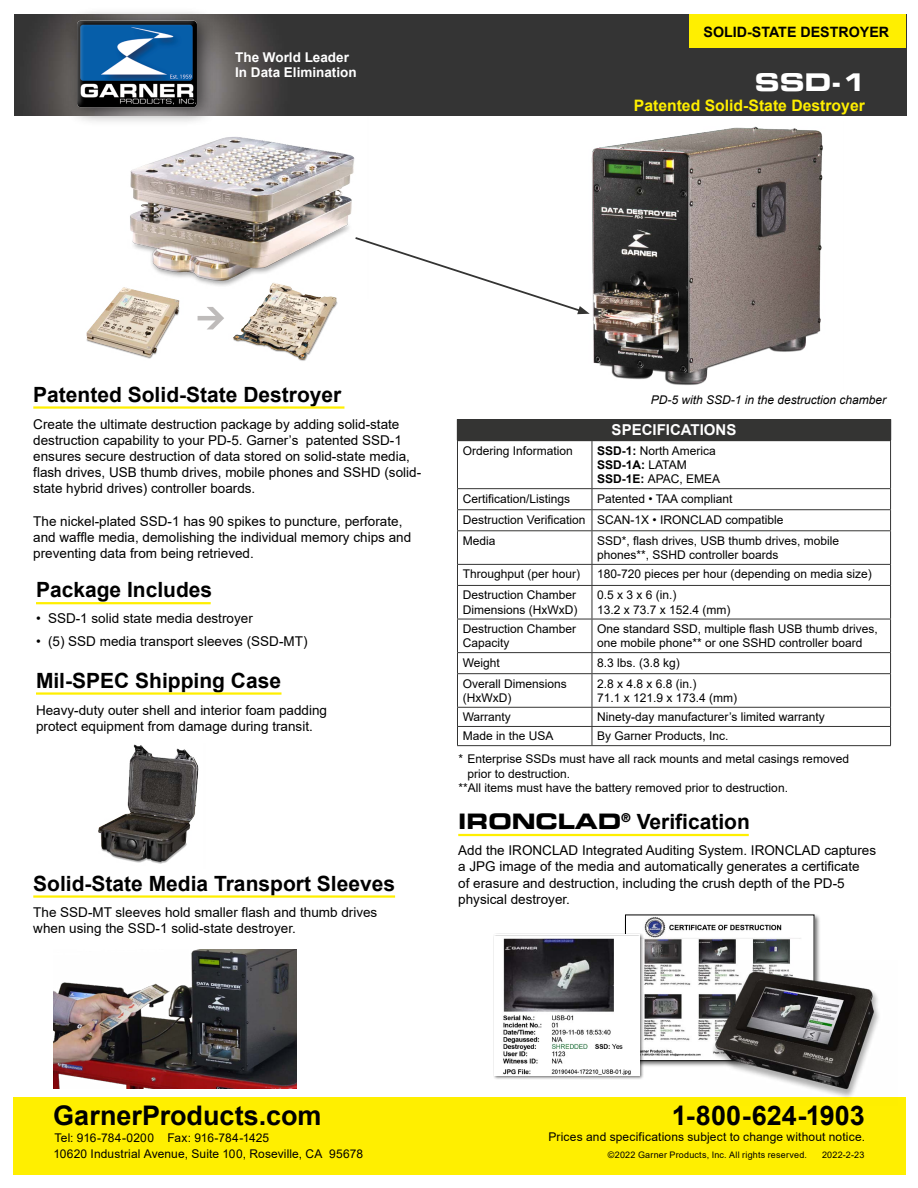
<style>
.page{position:relative;width:918px;height:1188px;background:#fff}
.page>*{position:absolute;margin:0;border:0;box-sizing:border-box;transform-origin:0 0}
.t1{font:700 27px "Arial";color:#000}
.t2{font:24px "Eurostile Bold Extended Two";color:#fff}
.t3{font:700 21px "Arial";color:#000}
.t4{font:700 15.75px "Arial";color:#ffef00}
.t5{font:700 15px "Arial";color:#fff}
.t6{font:700 14.25px "Arial";color:#000}
.t7{font:13.5px/16.2px "Arial";color:#000}
.t8{font:700 13.5px/15px "Arial";color:#fff}
.t9{font:12px/14.4px "Arial";color:#000}
.t10{font:italic 12px "Arial";color:#000}
.t11{font:9px "Arial";letter-spacing:.025em;color:#000}
.s1{font-weight:700}
.s2{font-family:"Eurostile Bold Extended Two";font-weight:400}
</style>
<div class="page">
<img style="left:14px;top:14px;width:892px;height:101px">
<div style="left:689px;top:14px;width:217px;height:34px;background:#ffef00"></div>
<div style="left:13px;top:1097px;width:892px;height:78px;background:#ffef00"></div>
<div style="left:65px;top:7px;width:153px;height:119px;background:#000;opacity:.67"></div>
<div style="left:70px;top:14px;width:129px;height:96px;background:#fff;opacity:.54"></div>
<img style="left:102px;top:116px;width:253px;height:170px">
<div style="left:457px;top:419px;width:434px;height:22px;background:#343433"></div>
<hr style="left:457px;top:441px;width:1px;height:47px;background:#343433">
<hr style="left:592px;top:441px;width:1px;height:47px;background:#343433">
<hr style="left:890px;top:441px;width:1px;height:47px;background:#343433">
<hr style="left:457px;top:488px;width:135px;height:1px;background:#343433">
<hr style="left:592px;top:488px;width:299px;height:1px;background:#343433">
<hr style="left:457px;top:509px;width:135px;height:1px;background:#343433">
<svg style="left:457px;top:489px;width:1px;height:41px"></svg>
<hr style="left:592px;top:509px;width:299px;height:1px;background:#343433">
<svg style="left:592px;top:489px;width:1px;height:41px"></svg>
<svg style="left:890px;top:489px;width:1px;height:41px"></svg>
<hr style="left:457px;top:530px;width:135px;height:1px;background:#343433">
<hr style="left:457px;top:531px;width:1px;height:33px;background:#343433">
<hr style="left:592px;top:530px;width:299px;height:1px;background:#343433">
<hr style="left:592px;top:531px;width:1px;height:33px;background:#343433">
<hr style="left:890px;top:531px;width:1px;height:33px;background:#343433">
<hr style="left:457px;top:564px;width:135px;height:1px;background:#343433">
<svg style="left:457px;top:565px;width:1px;height:20px"></svg>
<hr style="left:592px;top:564px;width:299px;height:1px;background:#343433">
<svg style="left:592px;top:565px;width:1px;height:20px"></svg>
<svg style="left:890px;top:565px;width:1px;height:20px"></svg>
<hr style="left:457px;top:585px;width:135px;height:1px;background:#343433">
<hr style="left:457px;top:586px;width:1px;height:33px;background:#343433">
<hr style="left:592px;top:585px;width:299px;height:1px;background:#343433">
<hr style="left:592px;top:586px;width:1px;height:33px;background:#343433">
<hr style="left:890px;top:586px;width:1px;height:33px;background:#343433">
<hr style="left:457px;top:619px;width:135px;height:1px;background:#343433">
<hr style="left:457px;top:619px;width:1px;height:33px;background:#343433">
<hr style="left:592px;top:619px;width:299px;height:1px;background:#343433">
<hr style="left:592px;top:619px;width:1px;height:33px;background:#343433">
<hr style="left:890px;top:619px;width:1px;height:33px;background:#343433">
<hr style="left:457px;top:652px;width:135px;height:1px;background:#343433">
<svg style="left:457px;top:653px;width:1px;height:20px"></svg>
<hr style="left:592px;top:652px;width:299px;height:1px;background:#343433">
<svg style="left:592px;top:653px;width:1px;height:20px"></svg>
<svg style="left:890px;top:653px;width:1px;height:20px"></svg>
<hr style="left:457px;top:673px;width:135px;height:1px;background:#343433">
<hr style="left:457px;top:674px;width:1px;height:33px;background:#343433">
<hr style="left:592px;top:673px;width:299px;height:1px;background:#343433">
<hr style="left:592px;top:674px;width:1px;height:33px;background:#343433">
<hr style="left:890px;top:674px;width:1px;height:33px;background:#343433">
<hr style="left:457px;top:707px;width:135px;height:1px;background:#343433">
<hr style="left:592px;top:707px;width:299px;height:1px;background:#343433">
<hr style="left:457px;top:726px;width:135px;height:1px;background:#343433">
<svg style="left:457px;top:708px;width:1px;height:37px"></svg>
<hr style="left:592px;top:726px;width:299px;height:1px;background:#343433">
<svg style="left:592px;top:708px;width:1px;height:37px"></svg>
<svg style="left:890px;top:708px;width:1px;height:37px"></svg>
<hr style="left:457px;top:745px;width:135px;height:1px;background:#343433">
<hr style="left:592px;top:745px;width:299px;height:1px;background:#343433">
<img style="left:577px;top:126px;width:246px;height:259px">
<hr style="left:33px;top:406px;width:311px;height:3px;background:#ffef00">
<hr style="left:36px;top:602px;width:175px;height:2px;background:#ffef00">
<img style="left:98px;top:744px;width:101px;height:120px">
<hr style="left:36px;top:692px;width:246px;height:3px;background:#ffef00">
<hr style="left:33px;top:895px;width:362px;height:3px;background:#ffef00">
<img style="left:229px;top:281px;width:109px;height:80px">
<img style="left:86px;top:283px;width:97px;height:76px">
<svg style="left:198px;top:307px;width:26px;height:22px"></svg>
<hr style="left:458px;top:834px;width:291px;height:2px;background:#ffef00">
<svg style="left:353px;top:236px;width:237px;height:78px"></svg>
<img style="left:53px;top:950px;width:243px;height:138px">
<div style="left:624px;top:913px;width:197px;height:154px;background:#000;opacity:.55"></div>
<img style="left:627px;top:917px;width:185px;height:142px">
<div style="left:493px;top:933px;width:151px;height:147px;background:#000;opacity:.55"></div>
<img style="left:497px;top:936px;width:140px;height:138px">
<div style="left:495px;top:934px;width:144px;height:142px;border:1px solid #fff"></div>
<img style="left:701px;top:961px;width:178px;height:136px">
<p class="t8" style="left:235px;top:50px;width:123px">The World Leader<br>In Data Elimination</p>
<p class="t6" style="left:704px;top:22px;width:187px">SOLID-STATE DESTROYER</p>
<h2 class="t2" style="left:755px;top:65px;width:112px">SSD-1</h2>
<h3 class="t4" style="left:634px;top:94px;width:233px">Patented Solid-State Destroyer</h3>
<h3 class="t3" style="left:33px;top:380px;width:310px">Patented Solid-State Destroyer</h3>
<p class="t7" style="left:33px;top:416px;width:389px">Create the ultimate destruction package by adding solid-state destruction capability to your PD-5. Garner’s patented SSD-1 ensures secure destruction of data stored on solid-state media, flash drives, USB thumb drives, mobile phones and SSHD (solid&shy;state hybrid drives) controller boards.</p>
<p class="t7" style="left:33px;top:513px;width:379px">The nickel-plated SSD-1 has 90 spikes to puncture, perforate, and waffle media, demolishing the individual memory chips and preventing data from being retrieved.</p>
<h3 class="t3" style="left:36px;top:575px;width:178px">Package Includes</h3>
<p class="t7" style="left:36px;top:610px;width:218px">• SSD-1 solid state media destroyer</p>
<p class="t7" style="left:36px;top:633px;width:273px">• (5) SSD media transport sleeves (SSD-MT)</p>
<h3 class="t3" style="left:36px;top:666px;width:247px">Mil-SPEC Shipping Case</h3>
<p class="t7" style="left:36px;top:702px;width:293px">Heavy-duty outer shell and interior foam padding protect equipment from damage during transit.</p>
<h3 class="t3" style="left:33px;top:868px;width:363px">Solid-State Media Transport Sleeves</h3>
<p class="t7" style="left:33px;top:904px;width:346px">The SSD-MT sleeves hold smaller flash and thumb drives when using the SSD-1 solid-state destroyer.</p>
<p class="t10" style="left:651px;top:392px;width:237px">PD-5 with SSD-1 in the destruction chamber</p>
<p class="t5" style="left:612px;top:420px;width:126px">SPECIFICATIONS</p>
<p class="t9" style="left:463px;top:443px;width:112px">Ordering Information</p>
<p class="t9" style="left:597px;top:443px;width:125px"><span class="s1">SSD-1:</span> North America<br><span class="s1">SSD-1A:</span> LATAM<br><span class="s1">SSD-1E:</span> APAC, EMEA</p>
<p class="t9" style="left:463px;top:491px;width:109px">Certification/Listings</p>
<p class="t9" style="left:463px;top:488px;width:322px;line-height:21px;text-indent:134px">Patented • TAA compliant<br>Destruction Verification SCAN-1X • IRONCLAD compatible<br>Media</p>
<p class="t9" style="left:597px;top:533px;width:244px">SSD*, flash drives, USB thumb drives, mobile phones**, SSHD controller boards</p>
<p class="t9" style="left:463px;top:567px;width:119px">Throughput (per hour)</p>
<p class="t9" style="left:597px;top:567px;width:276px">180-720 pieces per hour (depending on media size)</p>
<p class="t9" style="left:463px;top:588px;width:116px">Destruction Chamber<br>Dimensions (HxWxD)</p>
<p class="t9" style="left:597px;top:588px;width:135px">0.5 x 3 x 6 (in.)<br>13.2 x 73.7 x 152.4 (mm)</p>
<p class="t9" style="left:463px;top:621px;width:115px">Destruction Chamber<br>Capacity</p>
<p class="t9" style="left:597px;top:621px;width:282px">One standard SSD, multiple flash USB thumb drives, one mobile phone** or one SSHD controller board</p>
<p class="t9" style="left:463px;top:655px;width:39px">Weight</p>
<p class="t9" style="left:597px;top:655px;width:84px">8.3 lbs. (3.8 kg)</p>
<p class="t9" style="left:463px;top:676px;width:106px">Overall Dimensions (HxWxD)</p>
<p class="t9" style="left:597px;top:676px;width:142px">2.8 x 4.8 x 6.8 (in.)<br>71.1 x 121.9 x 173.4 (mm)</p>
<p class="t9" style="left:463px;top:710px;width:50px">Warranty</p>
<p class="t9" style="left:597px;top:710px;width:229px">Ninety-day manufacturer’s limited warranty</p>
<p class="t9" style="left:463px;top:729px;width:92px">Made in the USA</p>
<p class="t9" style="left:597px;top:729px;width:133px">By Garner Products, Inc.</p>
<p class="t9" style="left:459px;top:752px;width:392px">* Enterprise SSDs must have all rack mounts and metal casings removed</p>
<p class="t9" style="left:468px;top:766px;width:104px">prior to destruction.</p>
<p class="t9" style="left:459px;top:781px;width:331px">**All items must have the battery removed prior to destruction.</p>
<h3 class="t3" style="left:458px;top:807px;width:293px"><span class="s2">IRONCLAD</span><sup>®</sup> Verification</h3>
<p class="t7" style="left:458px;top:842px;width:419px">Add the IRONCLAD Integrated Auditing System. IRONCLAD captures a JPG image of the media and automatically generates a certificate<br>of erasure and destruction, including the crush depth of the PD-5 physical destroyer.</p>
<h1 class="t1" style="left:53px;top:1097px;width:270px">GarnerProducts.com</h1>
<p class="t9" style="left:53px;top:1146px;width:311px">10620 Industrial Avenue, Suite 100, Roseville, CA 95678</p>
<p class="t9" style="left:54px;top:1130px;width:216px">Tel: 916-784-0200 Fax: 916-784-1425</p>
<h1 class="t1" style="left:672px;top:1097px;width:194px">1-800-624-1903</h1>
<p class="t11" style="left:608px;top:1149px;width:201px">©2022 Garner Products, Inc. All rights reserved.</p>
<p class="t11" style="left:822px;top:1149px;width:44px">2022-2-23</p>
<p class="t9" style="left:548px;top:1130px;width:318px">Prices and specifications subject to change without notice.</p>
</div>
